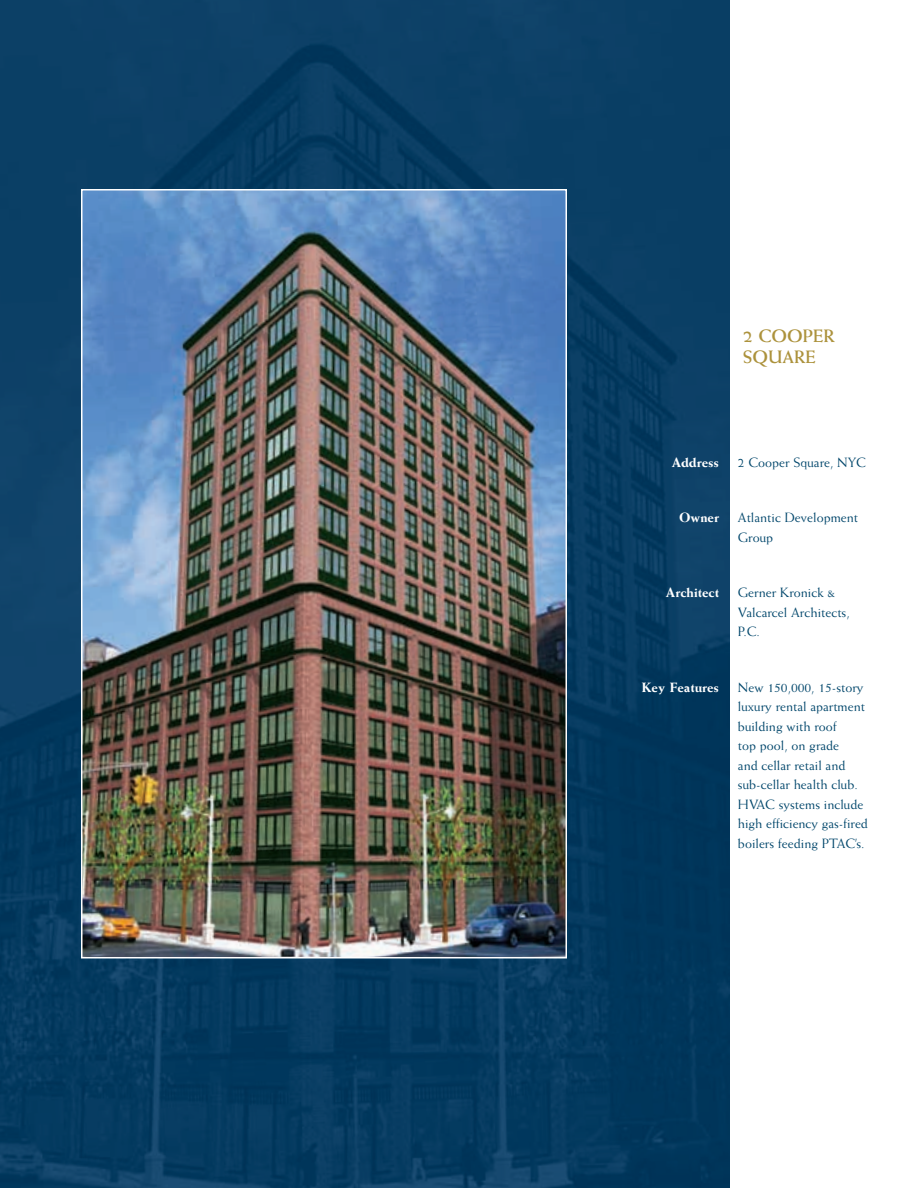
<style>
.page{position:relative;width:918px;height:1188px;background:#fff}
.page>*{position:absolute;margin:0;border:0;box-sizing:border-box;transform-origin:0 0}
.t1{font:700 18px/21.6px "Weiss";color:#ac923c}
.t2{font:13.5px/19.5px "Weiss";color:#00466b}
.t3{font:800 13.5px "Weiss";color:#fff}
</style>
<div class="page">
<img style="left:0;top:0;width:729px;height:1188px">
<img style="left:82px;top:190px;width:484px;height:768px">
<p class="t1" style="left:743px;top:325px;width:93px">2 COOPER<br>SQUARE</p>
<p class="t3" style="left:672px;top:454px;width:49px">Address</p>
<p class="t2" style="left:738px;top:452px;width:130px">2 Cooper Square, NYC</p>
<p class="t3" style="left:679px;top:510px;width:41px">Owner</p>
<p class="t2" style="left:738px;top:508px;width:122px">Atlantic Development<br>Group</p>
<p class="t3" style="left:666px;top:585px;width:55px">Architect</p>
<p class="t2" style="left:738px;top:583px;width:113px">Gerner Kronick &amp;<br>Valcarcel Architects,<br>P.C.</p>
<p class="t3" style="left:642px;top:679px;width:79px">Key Features</p>
<p class="t2" style="left:738px;top:677px;width:132px">New 150,000, 15-story luxury rental apartment building with roof<br>top pool, on grade<br>and cellar retail and sub-cellar health club.<br>HVAC systems include high efficiency gas-fired boilers feeding PTAC’s.</p>
</div>
